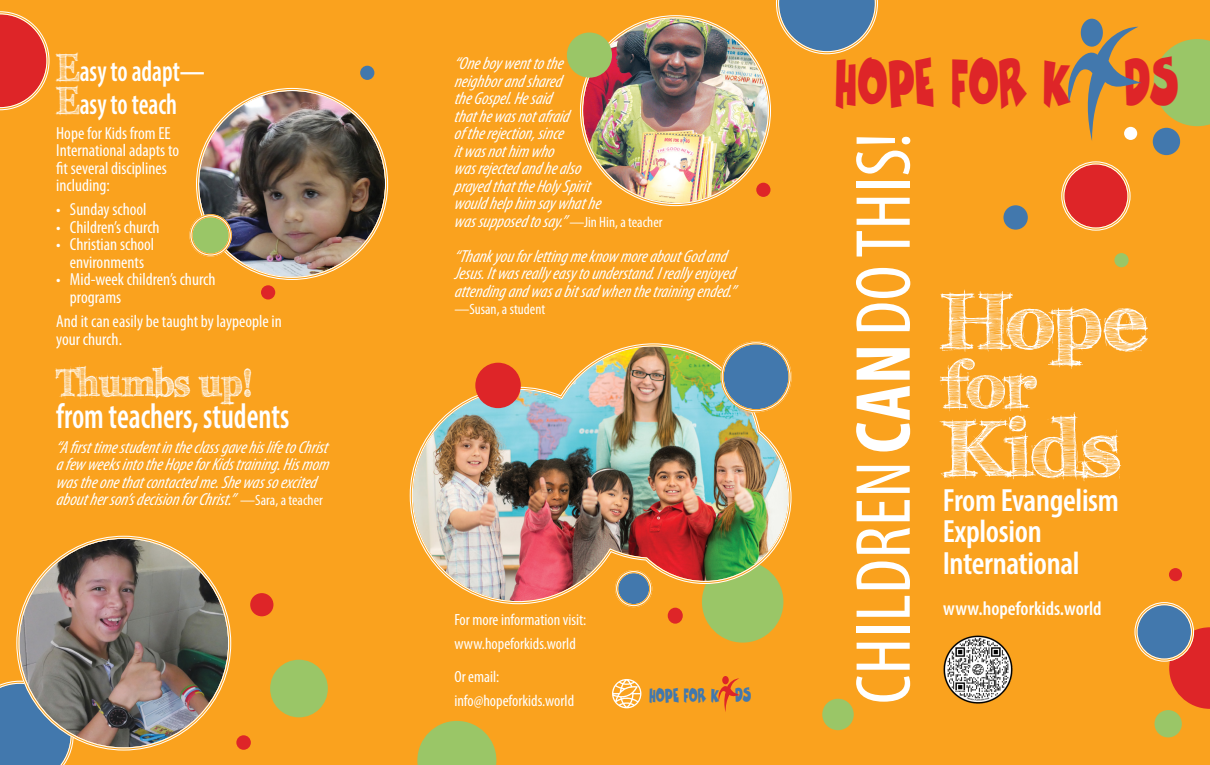
<style>
.page{position:relative;width:1210px;height:765px;background:#fff}
.page>*{position:absolute;margin:0;border:0;box-sizing:border-box;transform-origin:0 0}
.t1{font:700 79.38px "FFF Tusj";color:#fff}
.t2{font:condensed 78.75px "Myriad Pro";letter-spacing:.005em;color:#fff}
.t3{font:64.88px "Comics Car Toon";color:#de2528;scale:.58 1}
.t4{font:700 64.62px "FFF Tusj";color:#fff}
.t5{font:700 38.62px "FFF Tusj";color:#fff;scale:.84 1}
.t6{font:600 condensed 35.75px "Myriad Pro";color:#fff;scale:.84 1}
.t7{font:600 condensed 32.25px/31.4px "Myriad Pro";letter-spacing:-.01em;color:#fff}
.t8{font:600 condensed 29.75px/33.4px "Myriad Pro";color:#fff;scale:.84 1}
.t9{font:600 condensed 19.75px "Myriad Pro";color:#fff}
.t10{font:19.25px "Comics Car Toon";color:#4278ad;scale:.58 1}
.t11{font:italic condensed 17.5px/17.5px "Myriad Pro";letter-spacing:-.005em;color:#fff}
.t12{font:condensed 17.5px/17.5px "Myriad Pro";color:#fff}
.t13{font:condensed 16.25px/23.5px "Myriad Pro";color:#fff}
.t14{font:condensed 15px "Myriad Pro";color:#fff}
.s1{font-family:"FFF Tusj";font-weight:700;font-stretch:normal;font-size:38.62px}
.s2{font-style:normal;font-size:15px}
.s3{font-weight:700}
</style>
<div class="page">
<div style="left:0;top:0;width:1209px;height:765px;background:#faa21e"></div>
<div style="left:615px;top:570px;width:37px;height:37px;border:1px solid #faa21b;border-radius:50%"></div>
<svg style="left:1153px;top:39px;width:56px;height:87px"></svg>
<div style="left:702px;top:561px;width:81px;height:82px;background:#9ac667;border-radius:50%"></div>
<div style="left:822px;top:699px;width:31px;height:31px;background:#9ac667;border-radius:50%"></div>
<div style="left:1152px;top:128px;width:28px;height:27px;background:#4278ad;border-radius:50%"></div>
<div style="left:1062px;top:163px;width:66px;height:66px;background:#de2528;border-radius:50%"></div>
<div style="left:1061px;top:161px;width:69px;height:70px;border:3px solid #faa21b;border-radius:50%"></div>
<div style="left:1061px;top:161px;width:69px;height:70px;border:1px solid #fff;border-radius:50%"></div>
<div style="left:1063px;top:163px;width:65px;height:66px;border:1px solid #fff;border-radius:50%"></div>
<div style="left:1003px;top:205px;width:24px;height:25px;background:#4278ad;border-radius:50%"></div>
<div style="left:1114px;top:253px;width:14px;height:14px;background:#9ac667;border-radius:50%"></div>
<div style="left:1154px;top:710px;width:27px;height:27px;background:#9ac667;border-radius:50%"></div>
<div style="left:1168px;top:568px;width:13px;height:13px;background:#de2528;border-radius:50%"></div>
<div style="left:667px;top:608px;width:15px;height:16px;background:#de2528;border-radius:50%"></div>
<div style="left:756px;top:183px;width:14px;height:14px;background:#de2528;border-radius:50%"></div>
<div style="left:360px;top:66px;width:14px;height:14px;background:#4278ad;border-radius:50%"></div>
<img style="left:199px;top:91px;width:186px;height:186px;border-radius:93px">
<div style="left:191px;top:216px;width:39px;height:39px;background:#9ac667;border-radius:50%"></div>
<div style="left:189px;top:214px;width:43px;height:43px;border:3px solid #fff;border-radius:50%"></div>
<div style="left:189px;top:214px;width:43px;height:43px;border:1px solid #faa21e;border-radius:50%"></div>
<div style="left:191px;top:216px;width:39px;height:38px;border:1px solid #faa21e;border-radius:50%"></div>
<div style="left:261px;top:285px;width:14px;height:15px;background:#de2528;border-radius:50%"></div>
<div style="left:270px;top:660px;width:58px;height:57px;background:#9ac667;border-radius:50%"></div>
<div style="left:250px;top:593px;width:23px;height:23px;background:#de2528;border-radius:50%"></div>
<svg style="left:718px;top:678px;width:22px;height:34px"></svg>
<div style="left:236px;top:735px;width:15px;height:15px;background:#de2528;border-radius:50%"></div>
<svg style="left:612px;top:679px;width:29px;height:29px"></svg>
<img style="left:411px;top:345px;width:379px;height:258px">
<div style="left:722px;top:343px;width:68px;height:68px;background:#4278ad;border-radius:50%"></div>
<div style="left:720px;top:341px;width:71px;height:71px;border:3px solid #fff;border-radius:50%"></div>
<div style="left:720px;top:341px;width:71px;height:71px;border:1px solid #faa21e;border-radius:50%"></div>
<div style="left:722px;top:343px;width:67px;height:67px;border:1px solid #faa21e;border-radius:50%"></div>
<div style="left:475px;top:363px;width:46px;height:45px;background:#de2528;border-radius:50%"></div>
<svg style="left:417px;top:721px;width:79px;height:44px"></svg>
<svg style="left:1169px;top:627px;width:40px;height:82px;background:#e23b29"></svg>
<img style="left:583px;top:18px;width:184px;height:185px;border-radius:92px">
<div style="left:567px;top:33px;width:45px;height:45px;background:#9ac667;border-radius:50%"></div>
<svg style="left:0;top:681px;width:74px;height:84px;background:#5781a8"></svg>
<svg style="left:776px;top:0;width:102px;height:54px"></svg>
<div style="left:1080px;top:19px;width:23px;height:28px;background:#4278ad;border-radius:50%"></div>
<svg style="left:1068px;top:27px;width:73px;height:114px"></svg>
<svg style="left:0;top:11px;width:50px;height:99px"></svg>
<img style="left:19px;top:539px;width:209px;height:208px;border-radius:104px">
<div style="left:1135px;top:604px;width:57px;height:56px;background:#4278ad;border-radius:50%"></div>
<div style="left:1134px;top:602px;width:59px;height:60px;border:3px solid #faa21b;border-radius:50%"></div>
<div style="left:1134px;top:602px;width:59px;height:60px;border:1px solid #fff;border-radius:50%"></div>
<div style="left:1136px;top:604px;width:55px;height:56px;border:1px solid #fff;border-radius:50%"></div>
<img style="left:943px;top:635px;width:70px;height:69px">
<h3 class="t8" style="left:56px;top:54px;width:178px"><span class="s1">E</span>asy to adapt—<br><span class="s1">E</span>asy to teach</h3>
<p class="t12" style="left:56px;top:124px;width:124px">Hope for Kids from EE<br>International adapts to fit several disciplines including:</p>
<p class="t12" style="left:56px;top:201px;width:92px">• Sunday school</p>
<p class="t12" style="left:56px;top:218px;width:105px">• Children’s church</p>
<p class="t12" style="left:56px;top:236px;width:99px;text-align:center">• Christian school environments</p>
<p class="t12" style="left:70px;top:271px;width:147px;text-indent:-14px">• Mid-week children’s church programs</p>
<p class="t12" style="left:56px;top:313px;width:227px">And it can easily be taught by laypeople in your church.</p>
<h3 class="t5" style="left:56px;top:359px;width:236px">Thumbs up!</h3>
<h3 class="t6" style="left:56px;top:394px;width:279px">from teachers, students</h3>
<p class="t11" style="left:56px;top:438px;width:278px">“A firsttimestudentin theclassg avehislifetoChrist afew weeksintotheHop eforKidstraining .Hismom wastheonethatcontactedme.Shewassoexcited aboutherson’sdecision forChrist.” <span class="s2">— S a r a , a t e a c h e r</span></p>
<p class="t11" style="left:454px;top:55px;width:210px">“Oneboy wenttothe neighborandshared<br>theGosp el.Hesaid thathewasnotafraid<br>of therejection, since<br>itwasnothim who wasrejectedandhealso<br>p rayedthattheHoly Sp irit<br>wouldhelp him say whathe wassupposedtosay.” <span class="s2">—Jin Hin, a teacher</span></p>
<p class="t11" style="left:454px;top:247px;width:286px">“Thankyou forletting meknow moreaboutGodand<br>Jesus.Itwasreally easy tounderstand.Ireally enjoyed attending andwasabitsadwhen thetraining ended.”</p>
<p class="t14" style="left:454px;top:300px;width:92px">—Susan, a student</p>
<p class="t13" style="left:454px;top:608px;width:134px">For more information visit: www.hopeforkids.world</p>
<p class="t13" style="left:454px;top:665px;width:121px">Or email: info@hopeforkids.world</p>
<p class="t10" style="left:649px;top:686px;width:177px">HOPE FOR K DS</p>
<h3 class="t3" style="left:834px;top:51px;width:594px">HOPE FOR K DS</h3>
<h2 class="t2" style="left:836px;top:704px;width:573px;rotate:-90deg">CHILDREN <span class="s3">CAN</span> DO THIS!</h2>
<h1 class="t1" style="left:942px;top:274px;width:206px">Hope</h1>
<h3 class="t4" style="left:942px;top:347px;width:94px">for</h3>
<h1 class="t1" style="left:942px;top:401px;width:178px">Kids</h1>
<h3 class="t7" style="left:942px;top:484px;width:178px">From Evangelism<br>Explosion<br>International</h3>
<p class="t9" style="left:943px;top:596px;width:160px">www.hopeforkids.world</p>
</div>
